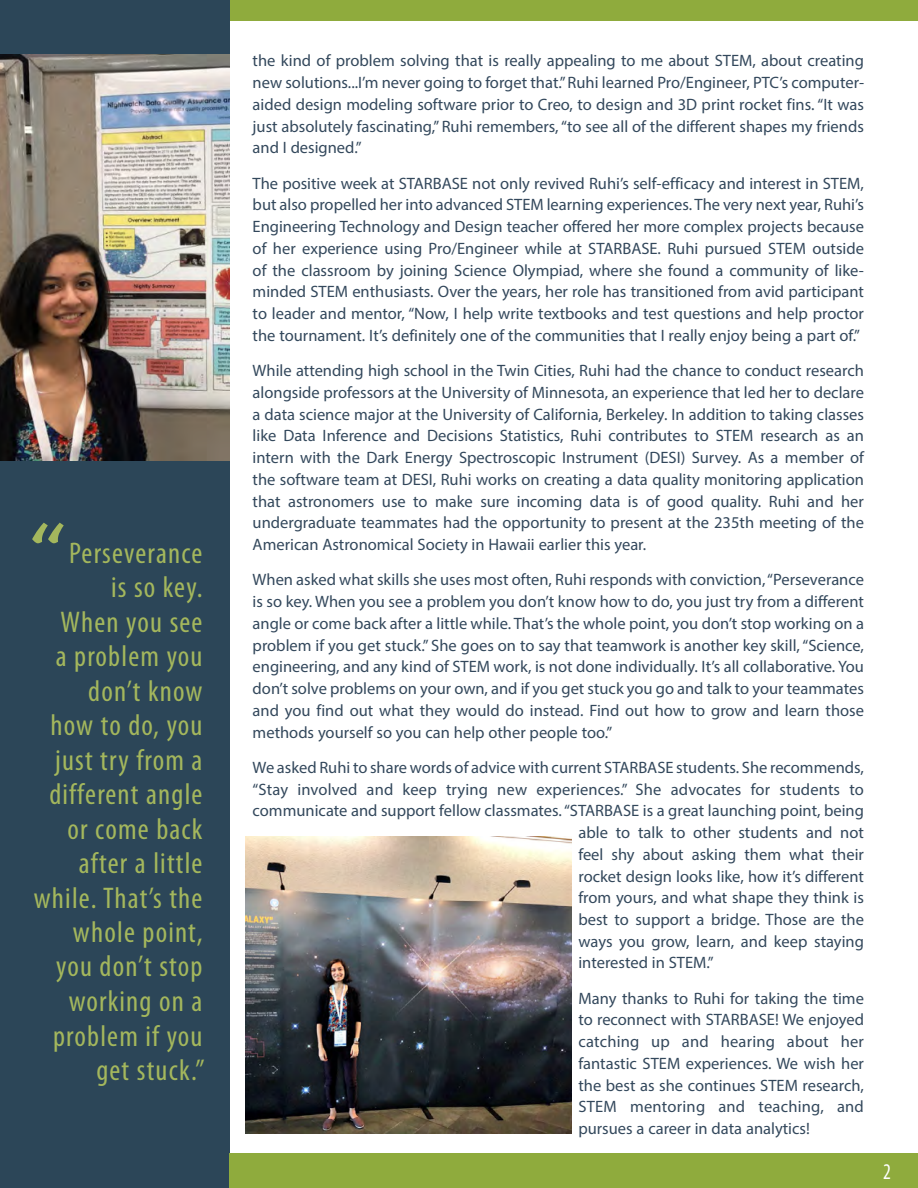
<style>
.page{position:relative;width:918px;height:1188px;background:#fff}
.page>*{position:absolute;margin:0;border:0;box-sizing:border-box;transform-origin:0 0}
.Quote_Callout{font:90px "Delicious";color:#a4b75d}
.Quote_Callout-2{font:condensed 30px/34.5px "Myriad Pro";letter-spacing:.04em;color:#a4b75d;text-align:right}
.Front_Page_Quote{font:condensed 22.5px "Myriad Pro";color:#fff;scale:.9 1}
.Body_Paragraphs{font:16.5px/21.8px "Myriad Pro";color:#33485c;text-align:justify}
</style>
<div class="page">
<div style="left:54px;top:0;width:864px;height:20px;background:#8fab3d"></div>
<div style="left:0;top:0;width:230px;height:1188px;background:#2c4658"></div>
<img style="left:0;top:54px;width:230px;height:407px">
<div style="left:230px;top:1153px;width:688px;height:35px;background:#8fab3d"></div>
<img style="left:246px;top:837px;width:326px;height:297px">
<p class="Quote_Callout" style="left:28px;top:502px;width:42px">“</p>
<p class="Quote_Callout-2" style="left:34px;top:535px;width:172px">Perseverance<br>is so key.<br>When you see<br>a problem you don’t know<br>how to do, you just try from a different angle or come back after a little while. That’s the whole point, you don’t stop working on a problem if you get stuck.”</p>
<p class="Body_Paragraphs" style="left:253px;top:50px;width:613px">the kind of problem solving that is really appealing to me about STEM, about creating new solutions...I’m never going to forget that.” Ruhi learned Pro/Engineer, PTC’s computer&shy;aided design modeling software prior to Creo, to design and 3D print rocket fins. “It was just absolutely fascinating,” Ruhi remembers, “to see all of the different shapes my friends and I designed.”</p>
<p class="Body_Paragraphs" style="left:253px;top:172px;width:613px">The positive week at STARBASE not only revived Ruhi’s self-efficacy and interest in STEM, but also propelled her into advanced STEM learning experiences. The very next year, Ruhi’s Engineering Technology and Design teacher offered her more complex projects because of her experience using Pro/Engineer while at STARBASE. Ruhi pursued STEM outside of the classroom by joining Science Olympiad, where she found a community of like&shy;minded STEM enthusiasts. Over the years, her role has transitioned from avid participant to leader and mentor, “Now, I help write textbooks and test questions and help proctor the tournament. It’s definitely one of the communities that I really enjoy being a part of.”</p>
<p class="Body_Paragraphs" style="left:253px;top:359px;width:613px">While attending high school in the Twin Cities, Ruhi had the chance to conduct research alongside professors at the University of Minnesota, an experience that led her to declare a data science major at the University of California, Berkeley. In addition to taking classes like Data Inference and Decisions Statistics, Ruhi contributes to STEM research as an intern with the Dark Energy Spectroscopic Instrument (DESI) Survey. As a member of the software team at DESI, Ruhi works on creating a data quality monitoring application that astronomers use to make sure incoming data is of good quality. Ruhi and her undergraduate teammates had the opportunity to present at the 235th meeting of the American Astronomical Society in Hawaii earlier this year.</p>
<p class="Body_Paragraphs" style="left:253px;top:569px;width:613px">When asked what skills she uses most often, Ruhi responds with conviction, “Perseverance is so key. When you see a problem you don’t know how to do, you just try from a different angle or come back after a little while. That’s the whole point, you don’t stop working on a problem if you get stuck.” She goes on to say that teamwork is another key skill, “Science, engineering, and any kind of STEM work, is not done individually. It’s all collaborative. You don’t solve problems on your own, and if you get stuck you go and talk to your teammates and you find out what they would do instead. Find out how to grow and learn those methods yourself so you can help other people too.”</p>
<p class="Body_Paragraphs" style="left:253px;top:756px;width:613px">We asked Ruhi to share words of advice with current STARBASE students. She recommends,</p>
<p class="Body_Paragraphs" style="left:253px;top:778px;width:613px">“Stay involved and keep trying new experiences.” She advocates for students to</p>
<p class="Body_Paragraphs" style="left:253px;top:800px;width:613px">communicate and support fellow classmates. “STARBASE is a great launching point, being</p>
<p class="Body_Paragraphs" style="left:578px;top:821px;width:287px">able to talk to other students and not</p>
<p class="Body_Paragraphs" style="left:578px;top:843px;width:287px">feel shy about asking them what their</p>
<p class="Body_Paragraphs" style="left:578px;top:865px;width:287px">rocket design looks like, how it’s different</p>
<p class="Body_Paragraphs" style="left:578px;top:887px;width:287px">from yours, and what shape they think is</p>
<p class="Body_Paragraphs" style="left:578px;top:908px;width:287px">best to support a bridge. Those are the</p>
<p class="Body_Paragraphs" style="left:578px;top:930px;width:287px">ways you grow, learn, and keep staying</p>
<p class="Body_Paragraphs" style="left:578px;top:952px;width:137px">interested in STEM.”</p>
<p class="Body_Paragraphs" style="left:578px;top:987px;width:287px">Many thanks to Ruhi for taking the time to reconnect with STARBASE! We enjoyed catching up and hearing about her fantastic STEM experiences. We wish her the best as she continues STEM research, STEM mentoring and teaching, and pursues a career in data analytics!</p>
<p class="Front_Page_Quote" style="left:883px;top:1158px;width:10px">2</p>
</div>
